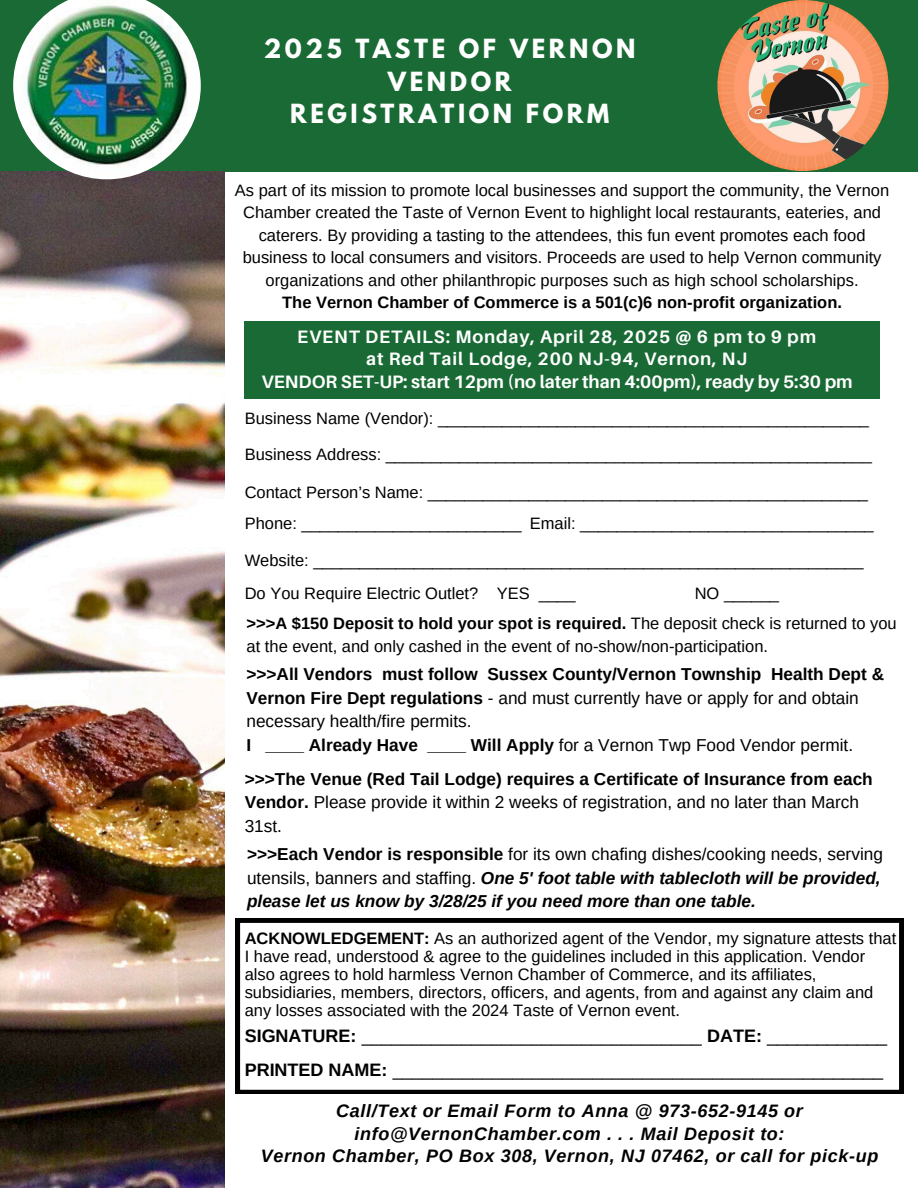
<style>
.page{position:relative;width:918px;height:1188px;background:#fff}
.page>*{position:absolute;margin:0;border:0;box-sizing:border-box;transform-origin:0 0}
.t1{font:700 23.4px/32.7px "League Spartan";letter-spacing:.155em;color:#fff;text-align:center}
.t2{font:italic 700 18px/22.5px "Arimo";letter-spacing:.035em;color:#000;text-align:center}
.t3{font:700 18px/22.5px "Aileron";letter-spacing:.045em;color:#fff;text-align:center}
.t4{font:18px "Arimo";color:#000}
.t5{font:700 17.25px/23.7px "Arimo";color:#000}
.t6{font:italic 700 17.25px/23.7px "Arimo";color:#000}
.t7{font:17.25px "Arimo";color:#000}
.t8{font:16.5px/22.5px "Arimo";color:#000}
.t9{font:700 16.5px "Arimo";color:#000}
.s1{font-weight:700}
.s2{font-weight:400}
.s3{font-style:normal}
.s4{font-weight:400;font-style:normal}
</style>
<div class="page">
<div style="left:0;top:0;width:918px;height:171px;background:#196a34"></div>
<img style="left:0;top:171px;width:225px;height:1017px">
<img style="left:13px;top:0;width:188px;height:179px">
<img style="left:717px;top:0;width:171px;height:171px;border-radius:50%">
<svg style="left:236px;top:918px;width:668px;height:176px"></svg>
<div style="left:245px;top:321px;width:635px;height:78px;background:#196a34"></div>
<p class="t1" style="left:264px;top:35px;width:373px">2025 TASTE OF VERNON<br>VENDOR<br>REGISTRATION FORM</p>
<p class="t8" style="left:235px;top:179px;width:656px;text-align:center">As part of its mission to promote local businesses and support the community, the Vernon Chamber created the Taste of Vernon Event to highlight local restaurants, eateries, and caterers. By providing a tasting to the attendees, this fun event promotes each food business to local consumers and visitors. Proceeds are used to help Vernon community organizations and other philanthropic purposes such as high school scholarships.</p>
<p class="t9" style="left:282px;top:293px;width:561px">The Vernon Chamber of Commerce is a 501(c)6 non-profit organization.</p>
<p class="t3" style="left:262px;top:325px;width:593px">EVENT DETAILS: Monday, April 28, 2025 @ 6 pm to 9 pm<br>at Red Tail Lodge, 200 NJ-94, Vernon, NJ<br>VENDOR SET-UP: start 12pm (no later than 4:00pm), ready by 5:30 pm</p>
<p class="t8" style="left:245px;top:407px;width:626px">Business Name (Vendor): _______________________________________________</p>
<p class="t8" style="left:245px;top:443px;width:629px">Business Address: _____________________________________________________</p>
<p class="t8" style="left:245px;top:481px;width:625px">Contact Person’s Name: ________________________________________________</p>
<p class="t8" style="left:245px;top:512px;width:278px">Phone: ________________________</p>
<p class="t8" style="left:530px;top:512px;width:345px">Email: ________________________________</p>
<h2 class="t8" style="left:245px;top:549px;width:620px">Website: ____________________________________________________________</h2>
<p class="t8" style="left:245px;top:582px;width:332px">Do You Require Electric Outlet? YES ____</p>
<p class="t8" style="left:695px;top:582px;width:86px">NO ______</p>
<p class="t8" style="left:247px;top:612px;width:652px"><span class="s1">&gt;&gt;&gt;A $150 Deposit to hold your spot is required.</span> The deposit check is returned to you at the event, and only cashed in the event of no-show/non-participation.</p>
<p class="t5" style="left:246px;top:662px;width:639px">&gt;&gt;&gt;All Vendors must follow Sussex County/Vernon Township Health Dept &amp;<br>Vernon Fire Dept regulations <span class="s2">- and must currently have or apply for and obtain necessary health/fire permits.</span></p>
<p class="t7" style="left:246px;top:735px;width:608px"><span class="s1">I ____ Already Have ____ Will Apply</span> for a Vernon Twp Food Vendor permit.</p>
<p class="t5" style="left:245px;top:767px;width:630px">&gt;&gt;&gt;The Venue (Red Tail Lodge) requires a Certificate of Insurance from each<br>Vendor. <span class="s2">Please provide it within 2 weeks of registration, and no later than March<br>31st.</span></p>
<p class="t6" style="left:247px;top:842px;width:637px"><span class="s3">&gt;&gt;&gt;Each Vendor is responsible</span> <span class="s4">for its own chafing dishes/cooking needs, serving utensils, banners and staffing.</span> One 5' foot table with tablecloth will be provided, please let us know by 3/28/25 if you need more than one table.</p>
<p class="t8" style="left:245px;top:929px;width:653px;line-height:18px"><span class="s1">ACKNOWLEDGEMENT:</span> As an authorized agent of the Vendor, my signature attests that I have read, understood &amp; agree to the guidelines included in this application. Vendor also agrees to hold harmless Vernon Chamber of Commerce, and its affiliates, subsidiaries, members, directors, officers, and agents, from and against any claim and any losses associated with the 2024 Taste of Vernon event.</p>
<p class="t4" style="left:245px;top:1026px;width:644px"><span class="s1">SIGNATURE:</span> __________________________________ <span class="s1">DATE:</span> ____________</p>
<p class="t4" style="left:245px;top:1059px;width:640px"><span class="s1">PRINTED NAME:</span> _________________________________________________</p>
<h2 class="t2" style="left:261px;top:1100px;width:619px">Call/Text or Email Form to Anna @ 973-652-9145 or info@VernonChamber.com . . . Mail Deposit to:<br>Vernon Chamber, PO Box 308, Vernon, NJ 07462, or call for pick-up</h2>
</div>
